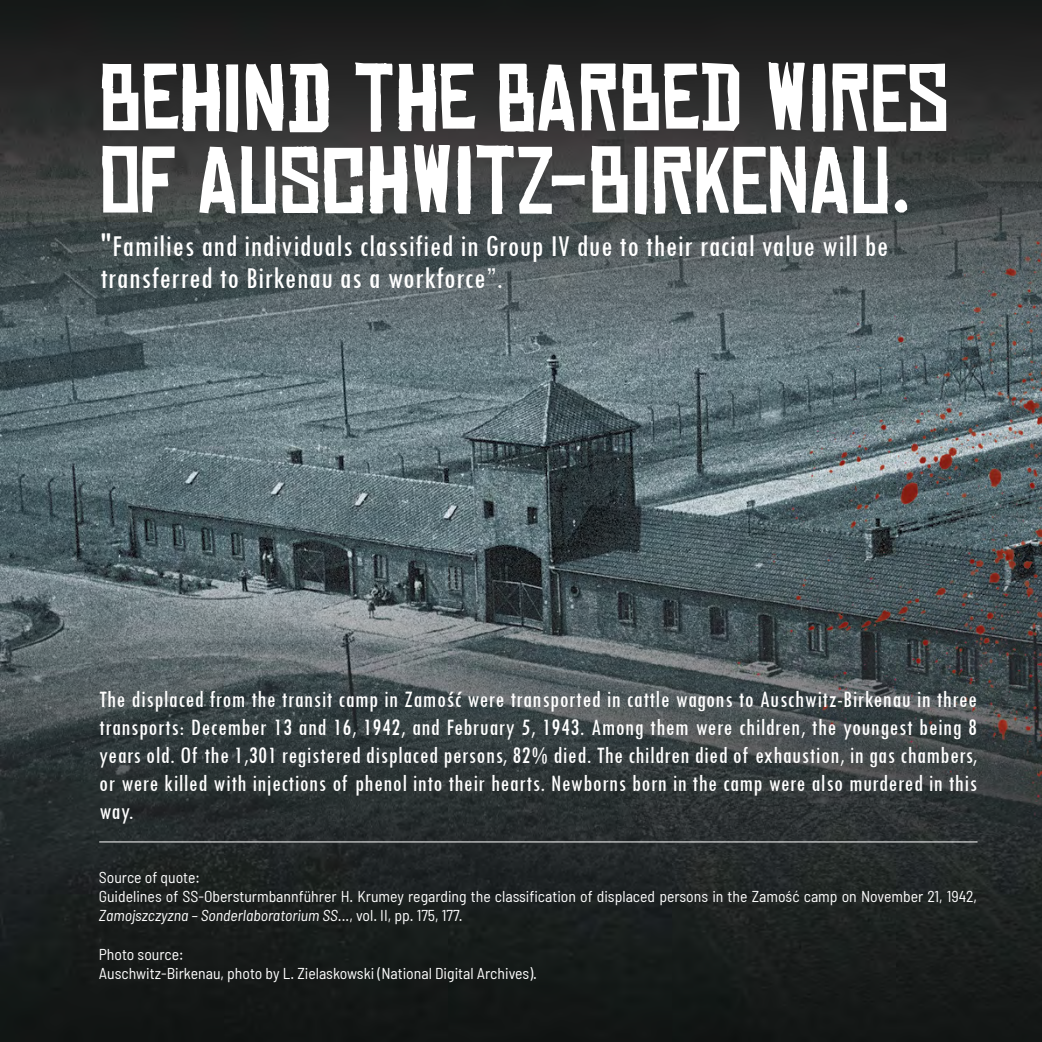
<style>
.page{position:relative;width:1042px;height:1042px;background:#fff}
.page>*{position:absolute;margin:0;border:0;box-sizing:border-box;transform-origin:0 0}
.t1{font:91px/82.2px "Chinese Rocks Rg";color:#fff}
.t2{font:condensed 31.5px/31.5px "Tw Cen";letter-spacing:.02em;color:#fff}
.t3{font:condensed 24.5px/28px "Tw Cen";letter-spacing:.02em;color:#fff;text-align:justify}
.t4{font:semi-condensed 15.75px/19.2px "Barlow";color:#fff}
.s1{font-style:italic}
</style>
<div class="page">
<img style="left:0;top:0;width:1042px;height:1042px">
<hr style="left:99px;top:841px;width:878px;height:1px;background:#fff">
<h1 class="t1" style="left:99px;top:60px;width:744px">BEHIND THE BARBED WIRES<br>OF AUSCHWITZ-BIRKENA</h1>
<h1 class="t1" style="left:850px;top:142px;width:62px">U.</h1>
<p class="t2" style="left:100px;top:230px;width:789px">"Families and individuals classified in Group IV due to their racial value will be transferred to Birkenau as a workforce”.</p>
<p class="t3" style="left:99px;top:684px;width:879px">The displaced from the transit camp in Zamość were transported in cattle wagons to Auschwitz-Birkenau in three transports: December 13 and 16, 1942, and February 5, 1943. Among them were children, the youngest being 8 years old. Of the 1,301 registered displaced persons, 82% died. The children died of exhaustion, in gas chambers, or were killed with injections of phenol into their hearts. Newborns born in the camp were also murdered in this way.</p>
<p class="t4" style="left:99px;top:867px;width:880px">Source of quote:<br>Guidelines of SS-Obersturmbannführer H. Krumey regarding the classification of displaced persons in the Zamość camp on November 21, 1942,<br><span class="s1">Zamojszczyzna – Sonderlaboratorium SS</span>..., vol. II, pp. 175, 177.</p>
<p class="t4" style="left:99px;top:944px;width:440px">Photo source:<br>Auschwitz-Birkenau, photo by L. Zielaskowski (National Digital Archives).</p>
</div>
